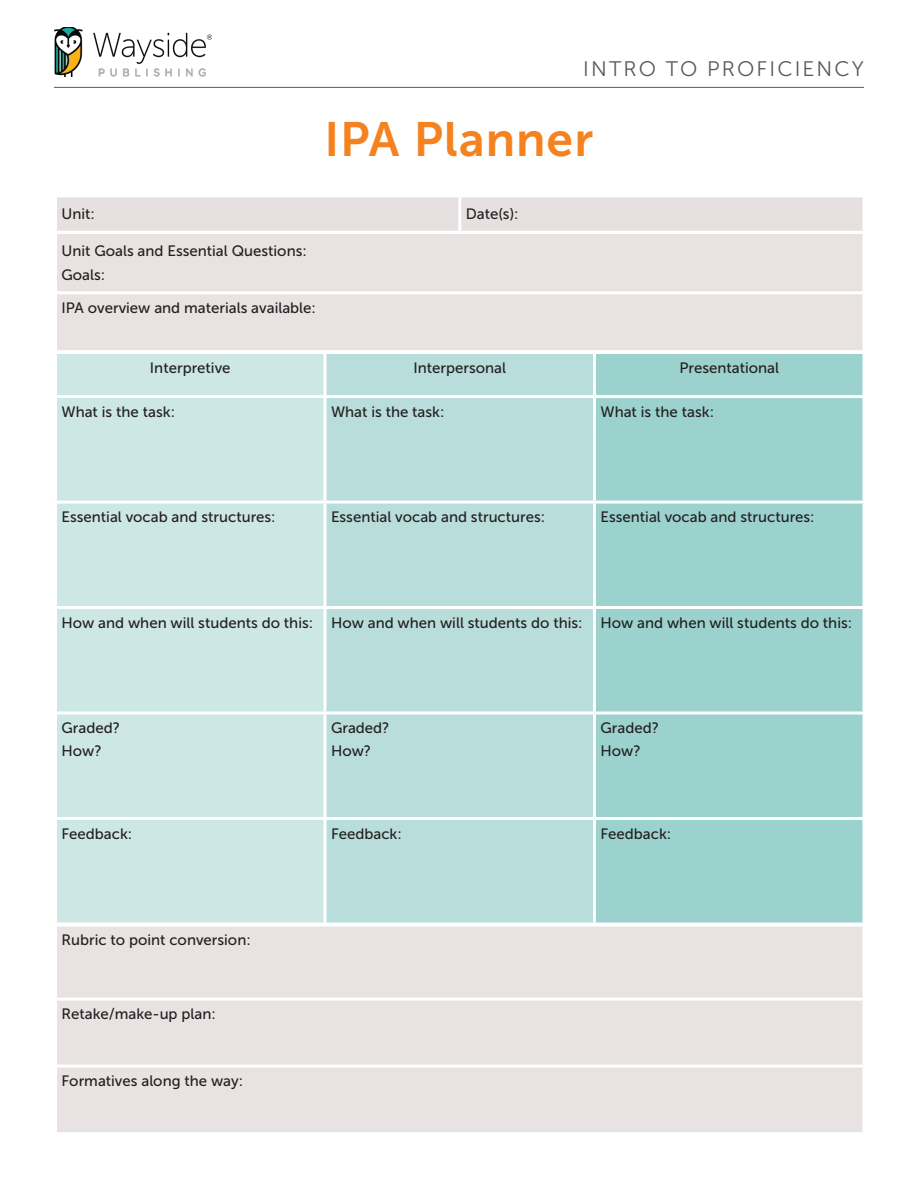
<style>
.page{position:relative;width:918px;height:1188px;background:#fff}
.page>*{position:absolute;margin:0;border:0;box-sizing:border-box;transform-origin:0 0}
.t1{font:48px "Museo Sans 700";letter-spacing:.02em;color:#f58220}
.t2{font:21px "Museo Sans 300";letter-spacing:.1em;color:#57585a}
.t3{font:15px/22.5px "Museo Sans 500";color:#231f20}
</style>
<div class="page">
<hr style="left:54px;top:87px;width:810px;height:1px;background:#57585a">
<img style="left:54px;top:27px;width:157px;height:49px">
<div style="left:56px;top:354px;width:269px;height:568px;background:#cce7e4"></div>
<div style="left:325px;top:354px;width:269px;height:568px;background:#b9dddb"></div>
<div style="left:594px;top:354px;width:270px;height:568px;background:#9cd2ce"></div>
<hr style="left:54px;top:820px;width:3px;height:102px;background:#fff">
<svg style="left:56px;top:922px;width:269px;height:1px"></svg>
<hr style="left:54px;top:354px;width:3px;height:41px;background:#fff">
<hr style="left:54px;top:395px;width:271px;height:3px;background:#fff">
<hr style="left:54px;top:398px;width:3px;height:103px;background:#fff">
<hr style="left:54px;top:501px;width:271px;height:3px;background:#fff">
<hr style="left:54px;top:504px;width:3px;height:102px;background:#fff">
<hr style="left:54px;top:606px;width:271px;height:3px;background:#fff">
<hr style="left:54px;top:609px;width:3px;height:102px;background:#fff">
<hr style="left:54px;top:711px;width:271px;height:3px;background:#fff">
<hr style="left:54px;top:715px;width:3px;height:102px;background:#fff">
<hr style="left:54px;top:817px;width:271px;height:3px;background:#fff">
<hr style="left:324px;top:820px;width:3px;height:102px;background:#fff">
<svg style="left:325px;top:922px;width:269px;height:1px"></svg>
<hr style="left:324px;top:354px;width:3px;height:41px;background:#fff">
<hr style="left:325px;top:395px;width:270px;height:3px;background:#fff">
<hr style="left:324px;top:398px;width:3px;height:103px;background:#fff">
<hr style="left:325px;top:501px;width:270px;height:3px;background:#fff">
<hr style="left:324px;top:504px;width:3px;height:102px;background:#fff">
<hr style="left:325px;top:606px;width:270px;height:3px;background:#fff">
<hr style="left:324px;top:609px;width:3px;height:102px;background:#fff">
<hr style="left:325px;top:711px;width:270px;height:3px;background:#fff">
<hr style="left:324px;top:715px;width:3px;height:102px;background:#fff">
<hr style="left:325px;top:817px;width:270px;height:3px;background:#fff">
<hr style="left:593px;top:820px;width:3px;height:102px;background:#fff">
<svg style="left:862px;top:820px;width:2px;height:102px"></svg>
<svg style="left:594px;top:922px;width:270px;height:1px"></svg>
<hr style="left:593px;top:354px;width:3px;height:41px;background:#fff">
<svg style="left:862px;top:354px;width:2px;height:41px"></svg>
<hr style="left:594px;top:395px;width:272px;height:3px;background:#fff">
<hr style="left:593px;top:398px;width:3px;height:103px;background:#fff">
<svg style="left:862px;top:398px;width:2px;height:103px"></svg>
<hr style="left:594px;top:501px;width:272px;height:3px;background:#fff">
<hr style="left:593px;top:504px;width:3px;height:102px;background:#fff">
<svg style="left:862px;top:504px;width:2px;height:102px"></svg>
<hr style="left:594px;top:606px;width:272px;height:3px;background:#fff">
<hr style="left:593px;top:609px;width:3px;height:102px;background:#fff">
<svg style="left:862px;top:609px;width:2px;height:102px"></svg>
<hr style="left:594px;top:711px;width:272px;height:3px;background:#fff">
<hr style="left:593px;top:715px;width:3px;height:102px;background:#fff">
<svg style="left:862px;top:715px;width:2px;height:102px"></svg>
<hr style="left:594px;top:817px;width:272px;height:3px;background:#fff">
<div style="left:57px;top:927px;width:805px;height:205px;background:#e8e3e2"></div>
<svg style="left:862px;top:1068px;width:1px;height:64px"></svg>
<svg style="left:862px;top:927px;width:1px;height:71px"></svg>
<hr style="left:54px;top:998px;width:812px;height:3px;background:#fff">
<svg style="left:862px;top:1001px;width:1px;height:64px"></svg>
<hr style="left:54px;top:1065px;width:812px;height:3px;background:#fff">
<div style="left:57px;top:234px;width:805px;height:116px;background:#e8e3e2"></div>
<svg style="left:862px;top:294px;width:1px;height:56px"></svg>
<svg style="left:862px;top:234px;width:1px;height:57px"></svg>
<hr style="left:54px;top:291px;width:812px;height:3px;background:#fff">
<div style="left:57px;top:197px;width:805px;height:34px;background:#e6e1e0"></div>
<hr style="left:458px;top:197px;width:3px;height:34px;background:#fff">
<svg style="left:862px;top:197px;width:1px;height:34px"></svg>
<p class="t2" style="left:583px;top:58px;width:282px">INTRO TO PROFICIENCY</p>
<p class="t1" style="left:325px;top:113px;width:270px">IPA Planner</p>
<p class="t3" style="left:62px;top:203px;width:35px">Unit:</p>
<p class="t3" style="left:466px;top:203px;width:54px">Date(s):</p>
<p class="t3" style="left:62px;top:238px;width:247px;line-height:24px">Unit Goals and Essential Questions:<br>Goals:</p>
<p class="t3" style="left:62px;top:297px;width:256px">IPA overview and materials available:</p>
<p class="t3" style="left:150px;top:356px;width:82px">Interpretive</p>
<p class="t3" style="left:413px;top:356px;width:94px">Interpersonal</p>
<p class="t3" style="left:679px;top:356px;width:101px">Presentational</p>
<p class="t3" style="left:62px;top:400px;width:115px">What is the task:</p>
<p class="t3" style="left:331px;top:400px;width:115px">What is the task:</p>
<p class="t3" style="left:600px;top:400px;width:115px">What is the task:</p>
<p class="t3" style="left:62px;top:506px;width:216px">Essential vocab and structures:</p>
<p class="t3" style="left:331px;top:506px;width:216px">Essential vocab and structures:</p>
<p class="t3" style="left:600px;top:506px;width:216px">Essential vocab and structures:</p>
<p class="t3" style="left:62px;top:611px;width:253px">How and when will students do this:</p>
<p class="t3" style="left:331px;top:611px;width:253px">How and when will students do this:</p>
<p class="t3" style="left:600px;top:611px;width:253px">How and when will students do this:</p>
<p class="t3" style="left:62px;top:717px;width:60px">Graded?<br>How?</p>
<p class="t3" style="left:331px;top:717px;width:60px">Graded?<br>How?</p>
<p class="t3" style="left:600px;top:717px;width:60px">Graded?<br>How?</p>
<p class="t3" style="left:62px;top:822px;width:72px">Feedback:</p>
<p class="t3" style="left:331px;top:822px;width:72px">Feedback:</p>
<p class="t3" style="left:600px;top:822px;width:72px">Feedback:</p>
<p class="t3" style="left:62px;top:929px;width:191px">Rubric to point conversion:</p>
<p class="t3" style="left:62px;top:1003px;width:156px">Retake/make-up plan:</p>
<p class="t3" style="left:62px;top:1070px;width:183px">Formatives along the way:</p>
</div>
